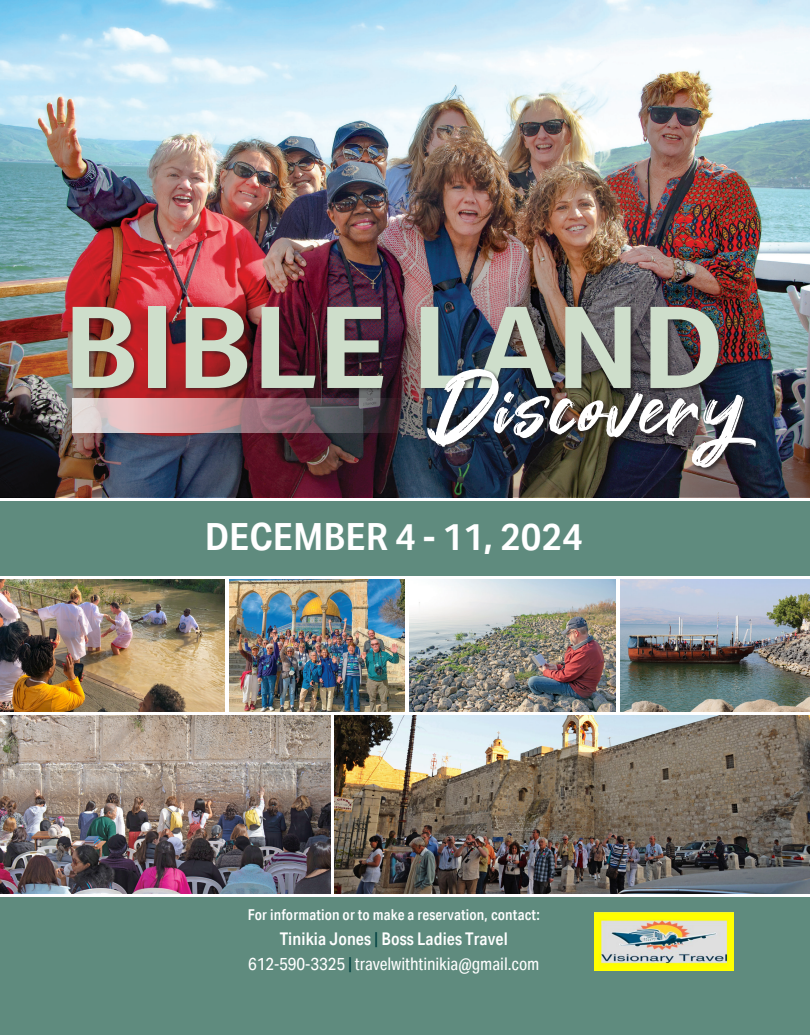
<style>
.page{position:relative;width:810px;height:1035px;background:#fff}
.page>*{position:absolute;margin:0;border:0;box-sizing:border-box;transform-origin:0 0}
.t1{font:600 113.5px "Aktiv Grotesk Cd";color:#cedecb;scale:1.25 1}
.t2{font:95px "Great Sejagad";letter-spacing:.02em;color:#fff}
.t3{font:600 37.5px "Aktiv Grotesk Cd";color:#fff;scale:1.1 1}
.t4{font:17.5px/25px "Aktiv Grotesk Cd";letter-spacing:-.005em;color:#fff;text-align:center}
.t5{font:500 15px "Aktiv Grotesk Cd";letter-spacing:.01em;color:#fff}
.s1{font-weight:500}
.s2{color:#014040}
</style>
<div class="page">
<div style="left:0;top:501px;width:810px;height:75px;background:#5f8b7e"></div>
<img style="left:0;top:715px;width:330px;height:178px">
<img style="left:334px;top:715px;width:476px;height:178px">
<img style="left:0;top:0;width:810px;height:263px">
<img style="left:620px;top:580px;width:190px;height:131px">
<img style="left:409px;top:580px;width:207px;height:131px">
<img style="left:0;top:580px;width:225px;height:131px">
<img style="left:229px;top:580px;width:176px;height:131px">
<div style="left:0;top:897px;width:810px;height:138px;background:#5f8b7e"></div>
<img style="left:0;top:263px;width:810px;height:234px">
<svg style="left:72px;top:399px;width:354px;height:34px;background:#9d8085"></svg>
<div style="left:71px;top:306px;width:653px;height:87px;background:#231f20;opacity:.6"></div>
<div style="left:426px;top:368px;width:335px;height:105px;background:#231f20;opacity:.75"></div>
<img style="left:595px;top:913px;width:138px;height:57px">
<h1 class="t1" style="left:63px;top:282px;width:531px">BIBLE LAND</h1>
<h2 class="t2" style="left:433px;top:354px;width:315px">Discovery</h2>
<h3 class="t3" style="left:205px;top:515px;width:345px">DECEMBER 4 - 11, 2024</h3>
<p class="t5" style="left:248px;top:906px;width:294px">For information or to make a reservation, contact:</p>
<p class="t4" style="left:248px;top:927px;width:293px"><span class="s1">Tinikia Jones</span> <span class="s2">|</span> <span class="s1">Boss Ladies Travel<br></span>612-590-3325 <span class="s2">|</span> travelwithtinikia@gmail.com</p>
</div>
